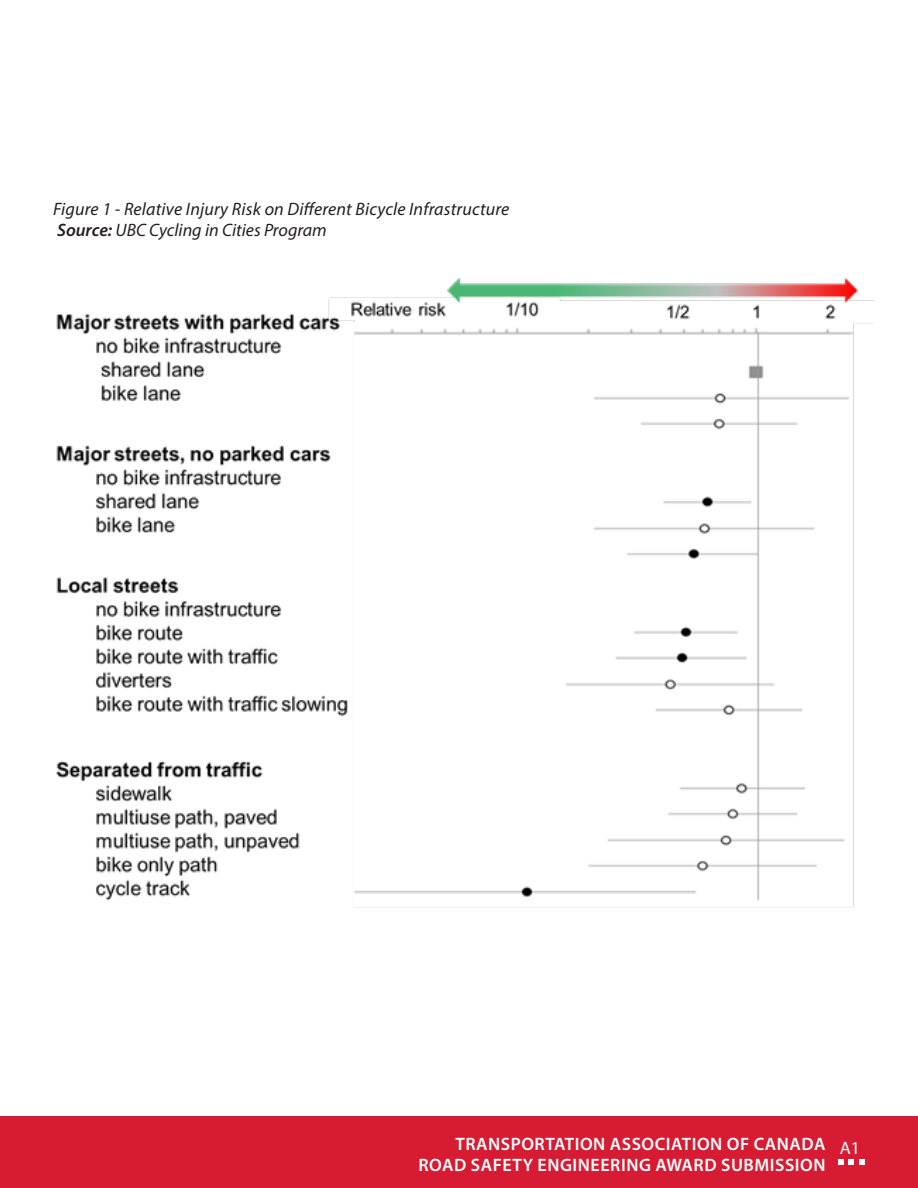
<style>
.page{position:relative;width:918px;height:1188px;background:#fff}
.page>*{position:absolute;margin:0;border:0;box-sizing:border-box;transform-origin:0 0}
.t1{font:600 18px "Myriad Pro";letter-spacing:.03em;color:#fff}
.Figures{font:italic 18px "Myriad Pro";letter-spacing:.01em;color:#231f20}
.Body{font:italic 18px "Myriad Pro";color:#231f20}
.t2{font:18px "Myriad Pro";color:#fff}
.s1{font-weight:600}
</style>
<div class="page">
<div style="left:0;top:1116px;width:918px;height:72px;background:#d61b32"></div>
<svg style="left:838px;top:1159px;width:27px;height:6px"></svg>
<img style="left:56px;top:278px;width:818px;height:630px">
<p class="Figures" style="left:53px;top:197px;width:458px">Figure 1 - Relative Injury Risk on Different Bicycle Infrastructure</p>
<p class="Body" style="left:57px;top:218px;width:271px"><span class="s1">Source:</span> UBC Cycling in Cities Program</p>
<h2 class="t1" style="left:455px;top:1132px;width:372px">TRANSPORTATION ASSOCIATION OF CANADA</h2>
<p class="t2" style="left:840px;top:1137px;width:22px">A1</p>
<h2 class="t1" style="left:419px;top:1153px;width:409px">ROAD SAFETY ENGINEERING AWARD SUBMISSION</h2>
</div>
